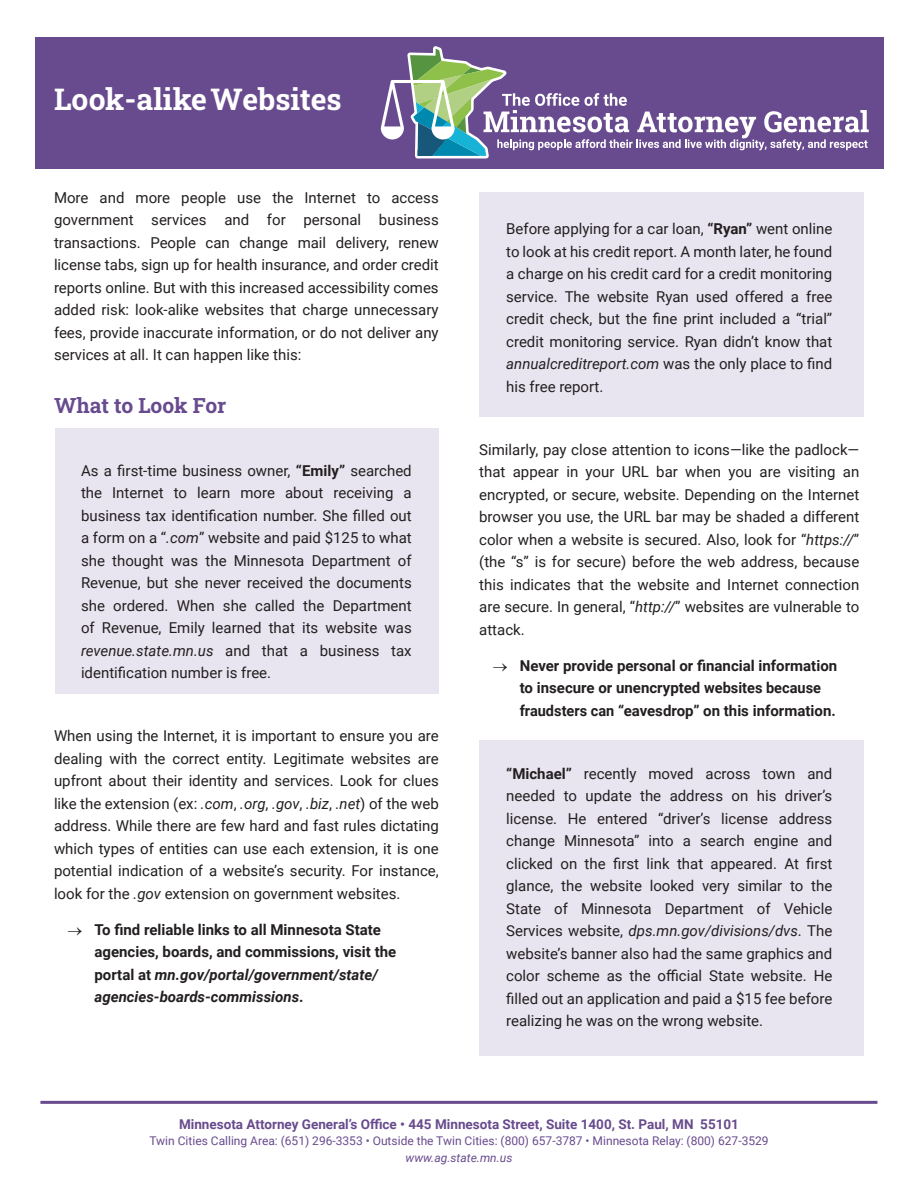
<style>
.page{position:relative;width:918px;height:1188px;background:#fff}
.page>*{position:absolute;margin:0;border:0;box-sizing:border-box;transform-origin:0 0}
.h1{font:700 30px "Roboto Slab";color:#fff}
.h2{font:700 21px "Roboto Slab";color:#684b8e}
.p{font:15px/22.5px "Roboto";color:#231f20;text-align:justify}
.p-2{font:700 15px/22.5px "Roboto";color:#231f20}
.t1{font:700 13.5px "Roboto";color:#684b8e}
.t2{font:12px/16.5px "Roboto";color:#684b8e;text-align:center}
.s1{font-weight:700}
.s2{font-style:italic}
</style>
<div class="page">
<div style="left:55px;top:429px;width:384px;height:265px;background:#e8e5f0"></div>
<div style="left:479px;top:740px;width:385px;height:315px;background:#e8e5f0"></div>
<div style="left:479px;top:193px;width:385px;height:224px;background:#e8e5f0"></div>
<hr style="left:40px;top:1101px;width:837px;height:3px;background:#684b8e">
<div style="left:35px;top:37px;width:848px;height:131px;background:#684b8e"></div>
<svg style="left:381px;top:46px;width:488px;height:113px"></svg>
<h1 class="h1" style="left:54px;top:79px;width:289px">Look-alike Websites</h1>
<p class="p" style="left:54px;top:185px;width:386px">More and more people use the Internet to access government services and for personal business transactions. People can change mail delivery, renew license tabs, sign up for health insurance, and order credit reports online. But with this increased accessibility comes added risk: look-alike websites that charge unnecessary fees, provide inaccurate information, or do not deliver any services at all. It can happen like this:</p>
<h2 class="h2" style="left:54px;top:390px;width:174px">What to Look For</h2>
<p class="p" style="left:81px;top:458px;width:332px">As a first-time business owner, <span class="s1">“Emily”</span> searched the Internet to learn more about receiving a business tax identification number. She filled out a form on a “<span class="s2">.com</span>” website and paid $125 to what she thought was the Minnesota Department of Revenue, but she never received the documents she ordered. When she called the Department of Revenue, Emily learned that its website was <span class="s2">revenue.state.mn.us</span> and that a business tax identification number is free.</p>
<p class="p" style="left:54px;top:724px;width:386px">When using the Internet, it is important to ensure you are dealing with the correct entity. Legitimate websites are upfront about their identity and services. Look for clues like the extension (ex: <span class="s2">.com</span>, <span class="s2">.org</span>, <span class="s2">.gov</span>, <span class="s2">.biz</span>, <span class="s2">.net</span>) of the web address. While there are few hard and fast rules dictating which types of entities can use each extension, it is one potential indication of a website’s security. For instance, look for the <span class="s2">.gov</span> extension on government websites.</p>
<p class="p-2" style="left:94px;top:917px;width:303px;text-indent:-27px">→ To find reliable links to all Minnesota State agencies, boards, and commissions, visit the portal at <span class="s2">mn.gov/portal/government/state/ agencies-boards-commissions</span>.</p>
<p class="p" style="left:506px;top:217px;width:328px">Before applying for a car loan, <span class="s1">“Ryan”</span> went online to look at his credit report. A month later, he found a charge on his credit card for a credit monitoring service. The website Ryan used offered a free credit check, but the fine print included a “trial” credit monitoring service. Ryan didn’t know that <span class="s2">annualcreditreport.com</span> was the only place to find his free report.</p>
<p class="p" style="left:479px;top:437px;width:382px">Similarly, pay close attention to icons—like the padlock— that appear in your URL bar when you are visiting an encrypted, or secure, website. Depending on the Internet browser you use, the URL bar may be shaded a different color when a website is secured. Also, look for “<span class="s2">https://</span>” (the “s” is for secure) before the web address, because this indicates that the website and Internet connection are secure. In general, “<span class="s2">http://</span>” websites are vulnerable to attack.</p>
<p class="p-2" style="left:520px;top:653px;width:319px;text-indent:-27px">→ Never provide personal or financial information to insecure or unencrypted websites because fraudsters can “eavesdrop” on this information.</p>
<p class="p" style="left:506px;top:761px;width:328px"><span class="s1">“Michael”</span> recently moved across town and needed to update the address on his driver’s license. He entered “driver’s license address change Minnesota” into a search engine and clicked on the first link that appeared. At first glance, the website looked very similar to the State of Minnesota Department of Vehicle Services website, <span class="s2">dps.mn.gov/divisions/dvs</span>. The website’s banner also had the same graphics and color scheme as the official State website. He filled out an application and paid a $15 fee before realizing he was on the wrong website.</p>
<p class="t1" style="left:179px;top:1114px;width:562px">Minnesota Attorney General’s Office • 445 Minnesota Street, Suite 1400, St. Paul, MN 55101</p>
<p class="t2" style="left:149px;top:1132px;width:621px">Twin Cities Calling Area: (651) 296-3353 • Outside the Twin Cities: (800) 657-3787 • Minnesota Relay: (800) 627-3529 <span class="s2">www.ag.state.mn.us</span></p>
</div>
